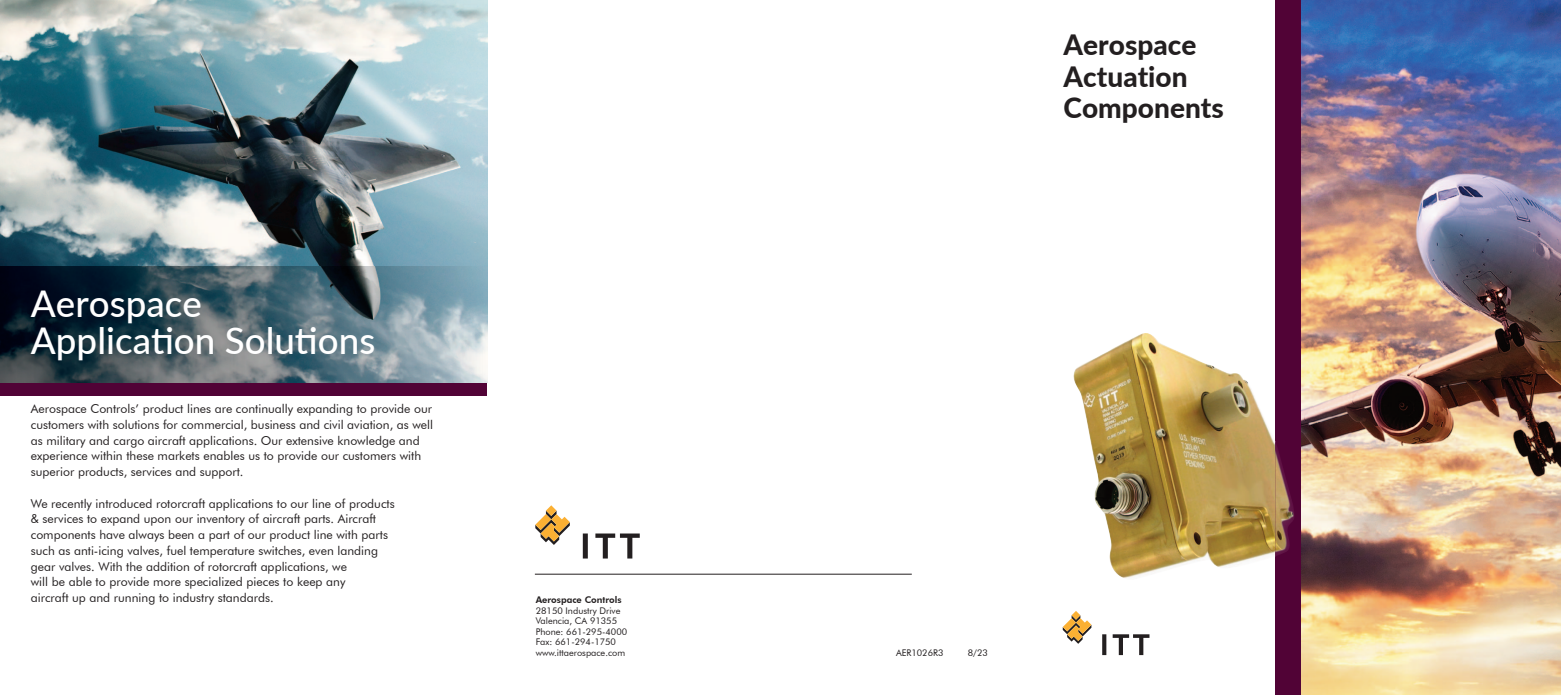
<style>
.page{position:relative;width:1561px;height:695px;background:#fff}
.page>*{position:absolute;margin:0;border:0;box-sizing:border-box;transform-origin:0 0}
.t1{font:500 36.75px/36.8px "Lato";color:#fff}
.t2{font:800 28px/31.5px "Lato";color:#231f20}
.t3{font:12.25px/15.8px "Futura BT";color:#231f20}
.t4{font:9.19px/10.5px "Futura BT";color:#231f20}
.t5{font:800 9.19px "Futura BT";color:#231f20}
</style>
<div class="page">
<img style="left:0;top:0;width:487px;height:266px">
<img style="left:0;top:266px;width:487px;height:117px">
<svg style="left:535px;top:505px;width:34px;height:40px"></svg>
<svg style="left:582px;top:533px;width:5px;height:25px"></svg>
<svg style="left:595px;top:533px;width:44px;height:25px"></svg>
<hr style="left:535px;top:574px;width:376px;height:1px;background:#231f20">
<img style="left:1300px;top:0;width:260px;height:695px">
<div style="left:1274px;top:0;width:26px;height:695px;background:#510336"></div>
<svg style="left:1062px;top:611px;width:29px;height:32px"></svg>
<svg style="left:1102px;top:634px;width:4px;height:21px"></svg>
<svg style="left:1112px;top:634px;width:37px;height:21px"></svg>
<img style="left:1073px;top:333px;width:201px;height:245px">
<img style="left:1274px;top:441px;width:20px;height:115px">
<div style="left:0;top:383px;width:487px;height:12px;background:#510336"></div>
<h1 class="t1" style="left:31px;top:284px;width:346px">Aerospace<br>Application Solutions</h1>
<p class="t3" style="left:31px;top:400px;width:404px">Aerospace Controls’ product lines are continually expanding to provide our customers with solutions for commercial, business and civil aviation, as well as military and cargo aircraft applications. Our extensive knowledge and experience within these markets enables us to provide our customers with superior products, services and support.</p>
<p class="t3" style="left:31px;top:495px;width:365px">We recently introduced rotorcraft applications to our line of products &amp; services to expand upon our inventory of aircraft parts. Aircraft components have always been a part of our product line with parts such as anti-icing valves, fuel temperature switches, even landing gear valves. With the addition of rotorcraft applications, we<br>will be able to provide more specialized pieces to keep any<br>aircraft up and running to industry standards.</p>
<p class="t5" style="left:535px;top:594px;width:87px">Aerospace Controls</p>
<p class="t4" style="left:535px;top:605px;width:93px">28150 Industry Drive<br>Valencia, CA 91355<br>Phone: 661-295-4000<br>Fax: 661-294-1750 www.ittaerospace.com</p>
<h2 class="t2" style="left:1063px;top:29px;width:162px">Aerospace<br>Actuation<br>Components</h2>
<p class="t4" style="left:895px;top:647px;width:49px">AER1026R3</p>
<p class="t4" style="left:967px;top:647px;width:22px">8/23</p>
</div>
